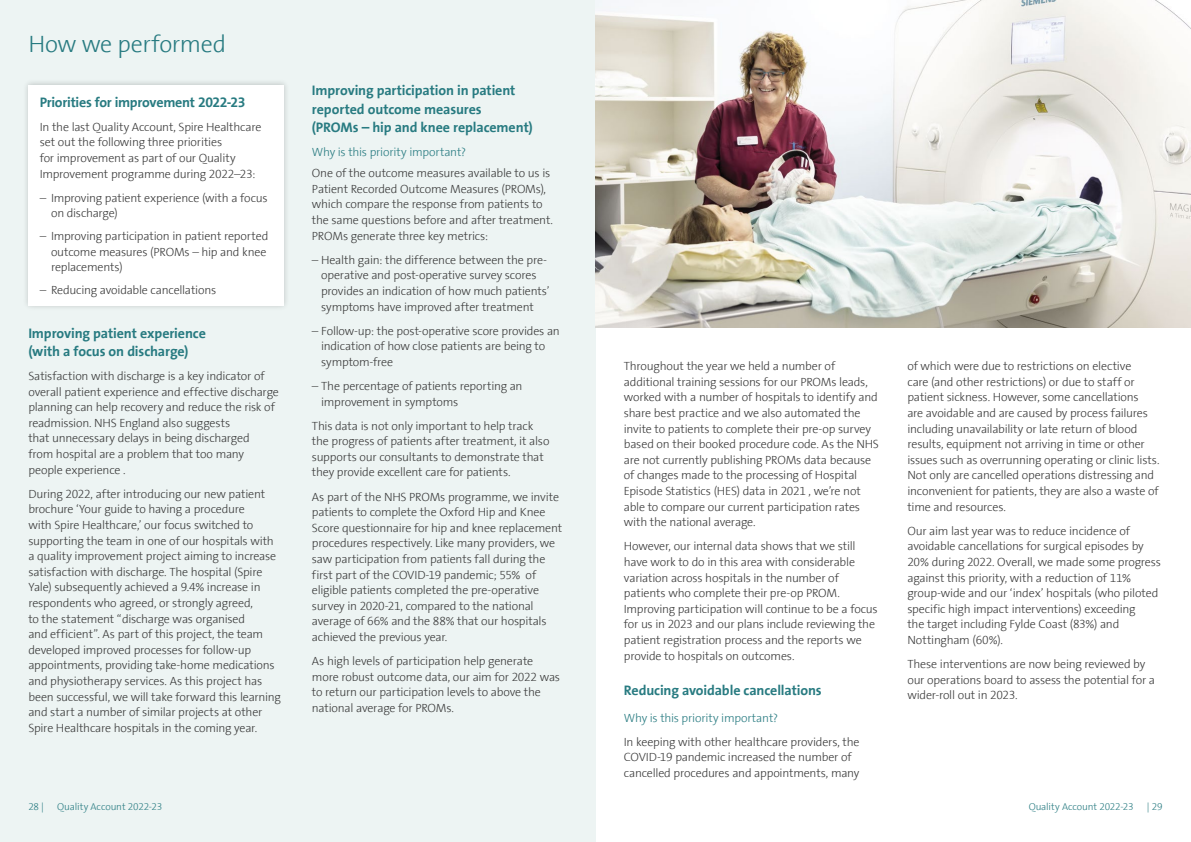
<style>
.page{position:relative;width:1191px;height:842px;background:#fff}
.page>*{position:absolute;margin:0;border:0;box-sizing:border-box;transform-origin:0 0}
.t1{font:300 24px "The Sans Spire";letter-spacing:-.015em;color:#287b81}
.t2{font:700 14px/18.2px "The Sans Spire";letter-spacing:-.01em;color:#287b81}
.t3{font:300 12px/15.6px "The Sans Spire";letter-spacing:-.015em;color:#393939}
.t4{font:300 12px "The Sans Spire";letter-spacing:-.015em;color:#287b81}
.t5{font:300 10px "The Sans Spire";letter-spacing:-.01em;color:#287b81}
</style>
<div class="page">
<div style="left:0;top:0;width:595px;height:842px;background:#edf4f3"></div>
<div style="left:22px;top:79px;width:267px;height:232px;background:#000;opacity:.2"></div>
<div style="left:28px;top:85px;width:255px;height:220px;background:#fff"></div>
<img style="left:595px;top:0;width:596px;height:327px">
<h1 class="t1" style="left:28px;top:30px;width:199px">How we performed</h1>
<p class="t2" style="left:40px;top:93px;width:207px">Priorities for improvement 2022-23</p>
<p class="t3" style="left:40px;top:119px;width:223px">In the last Quality Account, Spire Healthcare set out the following three priorities<br>for improvement as part of our Quality Improvement programme during 2022–23:</p>
<p class="t3" style="left:51px;top:190px;width:218px;text-indent:-11px">– Improving patient experience (with a focus on discharge)</p>
<p class="t3" style="left:51px;top:228px;width:219px;text-indent:-11px">– Improving participation in patient reported outcome measures (PROMs – hip and knee replacements)</p>
<p class="t3" style="left:40px;top:282px;width:178px">– Reducing avoidable cancellations</p>
<p class="t2" style="left:28px;top:324px;width:179px">Improving patient experience (with a focus on discharge)</p>
<p class="t3" style="left:28px;top:368px;width:252px">Satisfaction with discharge is a key indicator of overall patient experience and effective discharge planning can help recovery and reduce the risk of readmission. NHS England also suggests<br>that unnecessary delays in being discharged<br>from hospital are a problem that too many people experience .</p>
<p class="t3" style="left:28px;top:486px;width:254px">During 2022, after introducing our new patient brochure ‘Your guide to having a procedure<br>with Spire Healthcare,’ our focus switched to supporting the team in one of our hospitals with a quality improvement project aiming to increase satisfaction with discharge. The hospital (Spire Yale) subsequently achieved a 9.4% increase in respondents who agreed, or strongly agreed,<br>to the statement “discharge was organised<br>and efficient”. As part of this project, the team developed improved processes for follow-up appointments, providing take-home medications and physiotherapy services. As this project has been successful, we will take forward this learning and start a number of similar projects at other Spire Healthcare hospitals in the coming year.</p>
<p class="t2" style="left:312px;top:82px;width:222px">Improving participation in patient reported outcome measures<br>(PROMs – hip and knee replacement)</p>
<p class="t4" style="left:312px;top:145px;width:156px">Why is this priority important?</p>
<p class="t3" style="left:312px;top:165px;width:243px">One of the outcome measures available to us is Patient Recorded Outcome Measures (PROMs), which compare the response from patients to the same questions before and after treatment.<br>PROMs generate three key metrics:</p>
<p class="t3" style="left:321px;top:252px;width:230px;text-indent:-9px">– Health gain: the difference between the pre&shy;operative and post-operative survey scores provides an indication of how much patients’ symptoms have improved after treatment</p>
<p class="t3" style="left:321px;top:323px;width:240px;text-indent:-9px">– Follow-up: the post-operative score provides an indication of how close patients are being to symptom-free</p>
<p class="t3" style="left:321px;top:378px;width:203px;text-indent:-9px">– The percentage of patients reporting an improvement in symptoms</p>
<p class="t3" style="left:312px;top:418px;width:239px">This data is not only important to help track the progress of patients after treatment, it also supports our consultants to demonstrate that they provide excellent care for patients.</p>
<p class="t3" style="left:312px;top:489px;width:252px">As part of the NHS PROMs programme, we invite patients to complete the Oxford Hip and Knee Score questionnaire for hip and knee replacement procedures respectively. Like many providers, we saw participation from patients fall during the first part of the COVID-19 pandemic; 55% of eligible patients completed the pre-operative survey in 2020-21, compared to the national average of 66% and the 88% that our hospitals achieved the previous year.</p>
<p class="t3" style="left:312px;top:653px;width:250px">As high levels of participation help generate more robust outcome data, our aim for 2022 was to return our participation levels to above the national average for PROMs.</p>
<p class="t3" style="left:624px;top:359px;width:257px">Throughout the year we held a number of additional training sessions for our PROMs leads, worked with a number of hospitals to identify and share best practice and we also automated the invite to patients to complete their pre-op survey based on their booked procedure code. As the NHS are not currently publishing PROMs data because of changes made to the processing of Hospital Episode Statistics (HES) data in 2021 , we’re not able to compare our current participation rates with the national average.</p>
<p class="t3" style="left:624px;top:539px;width:255px">However, our internal data shows that we still have work to do in this area with considerable variation across hospitals in the number of patients who complete their pre-op PROM.<br>Improving participation will continue to be a focus for us in 2023 and our plans include reviewing the patient registration process and the reports we provide to hospitals on outcomes.</p>
<p class="t2" style="left:624px;top:681px;width:199px">Reducing avoidable cancellations</p>
<p class="t4" style="left:624px;top:711px;width:156px">Why is this priority important?</p>
<p class="t3" style="left:624px;top:734px;width:237px">In keeping with other healthcare providers, the<br>COVID-19 pandemic increased the number of cancelled procedures and appointments, many</p>
<p class="t3" style="left:907px;top:359px;width:253px">of which were due to restrictions on elective<br>care (and other restrictions) or due to staff or patient sickness. However, some cancellations<br>are avoidable and are caused by process failures including unavailability or late return of blood results, equipment not arriving in time or other issues such as overrunning operating or clinic lists.<br>Not only are cancelled operations distressing and inconvenient for patients, they are also a waste of time and resources.</p>
<p class="t3" style="left:907px;top:523px;width:255px">Our aim last year was to reduce incidence of avoidable cancellations for surgical episodes by 20% during 2022. Overall, we made some progress against this priority, with a reduction of 11% group-wide and our ‘index’ hospitals (who piloted specific high impact interventions) exceeding<br>the target including Fylde Coast (83%) and Nottingham (60%).</p>
<p class="t3" style="left:907px;top:656px;width:249px">These interventions are now being reviewed by our operations board to assess the potential for a wider-roll out in 2023.</p>
<p class="t5" style="left:28px;top:801px;width:17px">28 |</p>
<p class="t5" style="left:57px;top:801px;width:107px">Quality Account 2022-23</p>
<p class="t5" style="left:1028px;top:801px;width:107px">Quality Account 2022-23</p>
<p class="t5" style="left:1146px;top:801px;width:17px">| 29</p>
</div>
